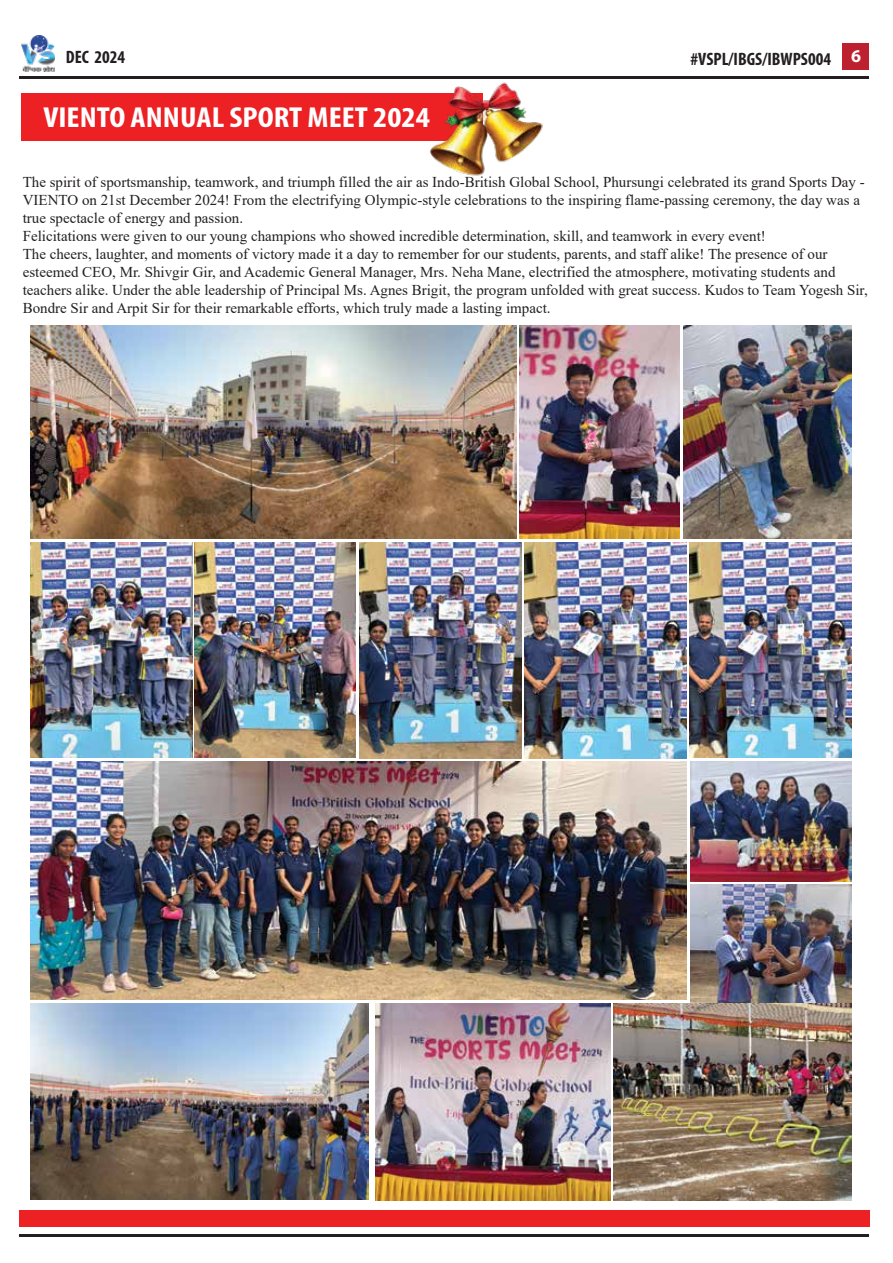
<style>
.page{position:relative;width:893px;height:1263px;background:#fff}
.page>*{position:absolute;margin:0;border:0;box-sizing:border-box;transform-origin:0 0}
.t1{font:700 condensed 28.95px "Myriad Pro";color:#fff;scale:1.14 1}
.t2{font:700 condensed 18px "Myriad Pro";color:#231f20}
.t3{font:700 18px "Myriad Pro";color:#fff}
.t4{font:15px/18px "Times New Roman";color:#231f20}
</style>
<div class="page">
<div style="left:19px;top:1210px;width:851px;height:16px;background:#ed2024"></div>
<div style="left:21px;top:93px;width:462px;height:48px;background:#ed2024"></div>
<img style="left:430px;top:82px;width:113px;height:94px">
<hr style="left:19px;top:76px;width:850px;height:3px;background:#231f20">
<hr style="left:19px;top:1234px;width:850px;height:3px;background:#231f20">
<div style="left:842px;top:43px;width:27px;height:27px;background:#bd202e"></div>
<img style="left:21px;top:35px;width:33px;height:36px">
<img style="left:690px;top:542px;width:161px;height:216px">
<img style="left:524px;top:542px;width:163px;height:217px">
<img style="left:359px;top:542px;width:162px;height:217px">
<img style="left:31px;top:542px;width:161px;height:215px">
<img style="left:194px;top:542px;width:162px;height:216px">
<img style="left:31px;top:761px;width:656px;height:239px">
<img style="left:30px;top:1004px;width:338px;height:195px">
<img style="left:31px;top:325px;width:486px;height:214px">
<img style="left:376px;top:1004px;width:234px;height:196px">
<img style="left:520px;top:325px;width:160px;height:214px">
<img style="left:691px;top:761px;width:160px;height:120px">
<img style="left:691px;top:885px;width:160px;height:119px">
<img style="left:683px;top:325px;width:168px;height:214px">
<img style="left:614px;top:1004px;width:237px;height:196px">
<p class="t2" style="left:66px;top:46px;width:61px">DEC 2024</p>
<p class="t2" style="left:691px;top:48px;width:142px">#VSPL/IBGS/IBWPS004</p>
<h1 class="t1" style="left:43px;top:99px;width:340px">VIENTO ANNUAL SPORT MEET 2024</h1>
<p class="t3" style="left:851px;top:44px;width:11px">6</p>
<p class="t4" style="left:23px;top:173px;width:846px">The spirit of sportsmanship, teamwork, and triumph filled the air as Indo-British Global School, Phursungi celebrated its grand Sports Day - VIENTO on 21st December 2024! From the electrifying Olympic-style celebrations to the inspiring flame-passing ceremony, the day was a true spectacle of energy and passion.<br>Felicitations were given to our young champions who showed incredible determination, skill, and teamwork in every event!<br>The cheers, laughter, and moments of victory made it a day to remember for our students, parents, and staff alike! The presence of our esteemed CEO, Mr. Shivgir Gir, and Academic General Manager, Mrs. Neha Mane, electrified the atmosphere, motivating students and teachers alike. Under the able leadership of Principal Ms. Agnes Brigit, the program unfolded with great success. Kudos to Team Yogesh Sir, Bondre Sir and Arpit Sir for their remarkable efforts, which truly made a lasting impact.</p>
</div>
